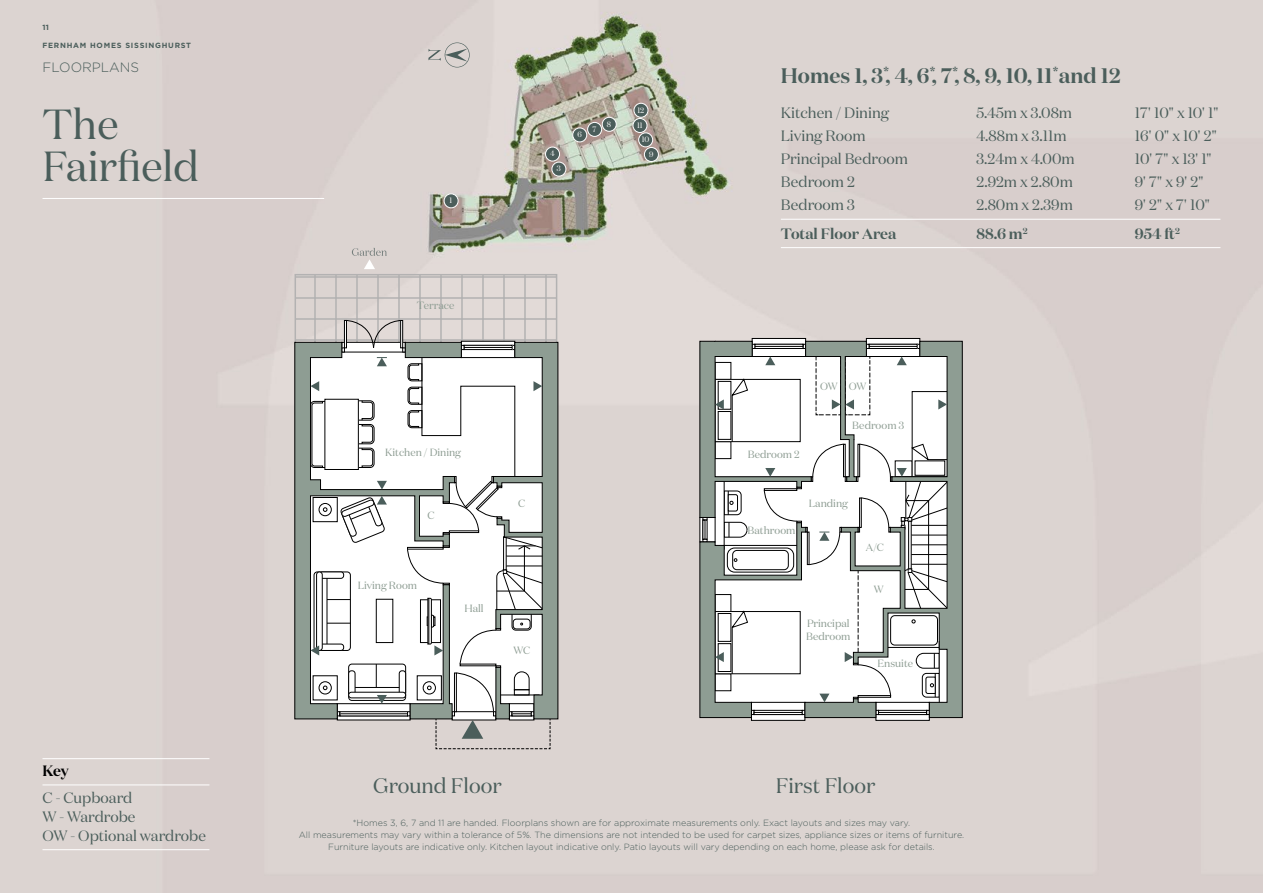
<style>
.page{position:relative;width:1263px;height:893px;background:#dcd4d1}
.page>*{position:absolute;margin:0;border:0;box-sizing:border-box;transform-origin:0 0}
.t1{font:42px/42px "Domaine Display";color:#4b5e5b}
.t2{font:600 21px "Domaine Display";color:#4b5e5b}
.t3{font:21px "Domaine Display";color:#4b5e5b}
.t4{font:15px/18.8px "Domaine Display";color:#4b5e5b}
.t5{font:600 15px "Domaine Display";color:#4b5e5b}
.t6{font:600 15px "Domaine Display";color:#000}
.t7{font:300 13.5px "Gotham";color:#4b5e5b}
.t8{font:10.5px/12.6px "Domaine Display";color:#8e9d93}
.t9{font:300 9px/12px "Gotham";color:#4b5e5b;text-align:center}
.t10{font:7.8px "Domaine Display";color:#fff}
.t11{font:700 7.5px "Gotham";letter-spacing:.1em;color:#4b5e5b}
</style>
<div class="page">
<hr style="left:42px;top:758px;width:167px;height:1px;background:#fff">
<hr style="left:42px;top:784px;width:167px;height:1px;background:#fff">
<hr style="left:42px;top:849px;width:167px;height:1px;background:#fff">
<svg style="left:428px;top:42px;width:42px;height:26px"></svg>
<div style="left:444px;top:194px;width:14px;height:14px;background:#4b5e5b;border-radius:50%"></div>
<div style="left:444px;top:193px;width:14px;height:15px;border:1px solid #fff;border-radius:50%"></div>
<div style="left:552px;top:162px;width:14px;height:14px;background:#4b5e5b;border-radius:50%"></div>
<div style="left:551px;top:162px;width:15px;height:14px;border:1px solid #fff;border-radius:50%"></div>
<div style="left:545px;top:147px;width:14px;height:14px;background:#4b5e5b;border-radius:50%"></div>
<div style="left:545px;top:147px;width:15px;height:14px;border:1px solid #fff;border-radius:50%"></div>
<div style="left:573px;top:128px;width:14px;height:14px;background:#4b5e5b;border-radius:50%"></div>
<div style="left:572px;top:128px;width:15px;height:14px;border:1px solid #fff;border-radius:50%"></div>
<div style="left:588px;top:122px;width:14px;height:14px;background:#4b5e5b;border-radius:50%"></div>
<div style="left:587px;top:122px;width:15px;height:15px;border:1px solid #fff;border-radius:50%"></div>
<div style="left:602px;top:117px;width:14px;height:14px;background:#4b5e5b;border-radius:50%"></div>
<div style="left:602px;top:117px;width:15px;height:15px;border:1px solid #fff;border-radius:50%"></div>
<div style="left:644px;top:147px;width:14px;height:14px;background:#4b5e5b;border-radius:50%"></div>
<div style="left:644px;top:147px;width:15px;height:15px;border:1px solid #fff;border-radius:50%"></div>
<div style="left:639px;top:133px;width:14px;height:14px;background:#4b5e5b;border-radius:50%"></div>
<div style="left:638px;top:132px;width:15px;height:15px;border:1px solid #fff;border-radius:50%"></div>
<div style="left:633px;top:118px;width:14px;height:14px;background:#4b5e5b;border-radius:50%"></div>
<div style="left:633px;top:118px;width:14px;height:15px;border:1px solid #fff;border-radius:50%"></div>
<div style="left:634px;top:103px;width:14px;height:14px;background:#4b5e5b;border-radius:50%"></div>
<div style="left:634px;top:103px;width:14px;height:15px;border:1px solid #fff;border-radius:50%"></div>
<svg style="left:298px;top:277px;width:256px;height:65px;background:#d8d2cf"></svg>
<div style="left:295px;top:274px;width:262px;height:73px;border:2px solid #b3b2b2"></div>
<svg style="left:294px;top:342px;width:16px;height:377px;background:#859389"></svg>
<svg style="left:310px;top:320px;width:248px;height:429px"></svg>
<div style="left:752px;top:338px;width:54px;height:18px;background:#fff"></div>
<div style="left:752px;top:338px;width:54px;height:19px;border:1px solid #000"></div>
<div style="left:866px;top:338px;width:54px;height:18px;background:#fff"></div>
<div style="left:866px;top:338px;width:54px;height:19px;border:1px solid #000"></div>
<svg style="left:952px;top:341px;width:11px;height:377px;background:#818e85"></svg>
<svg style="left:699px;top:341px;width:253px;height:377px"></svg>
<hr style="left:781px;top:219px;width:439px;height:1px;background:#fff">
<hr style="left:781px;top:247px;width:439px;height:1px;background:#fff">
<hr style="left:43px;top:198px;width:281px;height:1px;background:#fff">
<svg style="left:352px;top:248px;width:35px;height:21px"></svg>
<p class="t11" style="left:43px;top:22px;width:8px">11</p>
<p class="t11" style="left:43px;top:40px;width:150px">FERNHAM HOMES SISSINGHURST</p>
<h3 class="t7" style="left:43px;top:58px;width:98px">FLOORPLANS</h3>
<h1 class="t1" style="left:43px;top:103px;width:158px">The<br>Fairfield</h1>
<h3 class="t6" style="left:42px;top:761px;width:28px">Key</h3>
<h3 class="t4" style="left:42px;top:788px;width:165px">C - Cupboard<br>W - Wardrobe<br>OW - Optional wardrobe</h3>
<p class="t10" style="left:450px;top:196px;width:4px">1</p>
<p class="t8" style="left:417px;top:299px;width:39px">Terrace</p>
<p class="t10" style="left:550px;top:149px;width:6px">4</p>
<p class="t10" style="left:557px;top:164px;width:5px">3</p>
<p class="t10" style="left:577px;top:130px;width:6px">6</p>
<p class="t10" style="left:592px;top:124px;width:5px">7</p>
<p class="t10" style="left:607px;top:119px;width:6px">8</p>
<p class="t10" style="left:637px;top:105px;width:8px">12</p>
<p class="t10" style="left:637px;top:120px;width:7px">11</p>
<p class="t10" style="left:642px;top:135px;width:9px">10</p>
<p class="t10" style="left:649px;top:149px;width:6px">9</p>
<p class="t8" style="left:385px;top:446px;width:77px">Kitchen / Dining</p>
<p class="t8" style="left:427px;top:509px;width:9px">C</p>
<p class="t8" style="left:358px;top:579px;width:61px">Living Room</p>
<p class="t8" style="left:464px;top:601px;width:21px">Hall</p>
<p class="t8" style="left:518px;top:497px;width:9px">C</p>
<p class="t8" style="left:513px;top:644px;width:18px">WC</p>
<h2 class="t2" style="left:781px;top:62px;width:341px">Homes 1, 3<sup>*</sup>, 4, 6<sup>*</sup>, 7<sup>*</sup>, 8, 9, 10, 11<sup>*</sup>and 12</h2>
<h3 class="t4" style="left:781px;top:104px;width:110px">Kitchen / Dining</h3>
<h3 class="t4" style="left:976px;top:104px;width:97px">5.45m x 3.08m</h3>
<h3 class="t4" style="left:1135px;top:104px;width:85px">17' 10" x 10' 1"</h3>
<h3 class="t4" style="left:781px;top:127px;width:86px">Living Room</h3>
<h3 class="t4" style="left:976px;top:127px;width:92px">4.88m x 3.11m</h3>
<h3 class="t4" style="left:1135px;top:127px;width:84px">16' 0" x 10' 2"</h3>
<h3 class="t4" style="left:781px;top:150px;width:129px">Principal Bedroom</h3>
<h3 class="t4" style="left:976px;top:150px;width:100px">3.24m x 4.00m</h3>
<h3 class="t4" style="left:1135px;top:150px;width:78px">10' 7" x 13' 1"</h3>
<h3 class="t4" style="left:781px;top:173px;width:76px">Bedroom 2</h3>
<h3 class="t4" style="left:976px;top:173px;width:98px">2.92m x 2.80m</h3>
<h3 class="t4" style="left:1135px;top:173px;width:70px">9' 7" x 9' 2"</h3>
<h3 class="t4" style="left:781px;top:196px;width:75px">Bedroom 3</h3>
<h3 class="t4" style="left:976px;top:196px;width:98px">2.80m x 2.39m</h3>
<h3 class="t4" style="left:1135px;top:196px;width:77px">9' 2" x 7' 10"</h3>
<h3 class="t5" style="left:781px;top:224px;width:117px">Total Floor Area</h3>
<h3 class="t5" style="left:976px;top:224px;width:53px">88.6 m<sup>2</sup></h3>
<h3 class="t5" style="left:1135px;top:224px;width:47px">954 ft<sup>2</sup></h3>
<p class="t8" style="left:820px;top:380px;width:48px">OW OW</p>
<p class="t8" style="left:748px;top:448px;width:53px">Bedroom 2</p>
<p class="t8" style="left:852px;top:419px;width:53px">Bedroom 3</p>
<p class="t8" style="left:748px;top:524px;width:49px">Bathroom</p>
<p class="t8" style="left:809px;top:497px;width:41px">Landing</p>
<p class="t8" style="left:866px;top:540px;width:20px">A/C</p>
<p class="t8" style="left:874px;top:583px;width:11px">W</p>
<p class="t8" style="left:806px;top:617px;width:46px">Principal<br>Bedroom</p>
<p class="t8" style="left:877px;top:657px;width:37px">Ensuite</p>
<h2 class="t3" style="left:373px;top:772px;width:130px">Ground Floor</h2>
<h2 class="t3" style="left:776px;top:772px;width:101px">First Floor</h2>
<p class="t9" style="left:299px;top:817px;width:667px">*Homes 3, 6, 7 and 11 are handed. Floorplans shown are for approximate measurements only. Exact layouts and sizes may vary.<br>All measurements may vary within a tolerance of 5%. The dimensions are not intended to be used for carpet sizes, appliance sizes or items of furniture.<br>Furniture layouts are indicative only. Kitchen layout indicative only. Patio layouts will vary depending on each home, please ask for details.</p>
</div>
